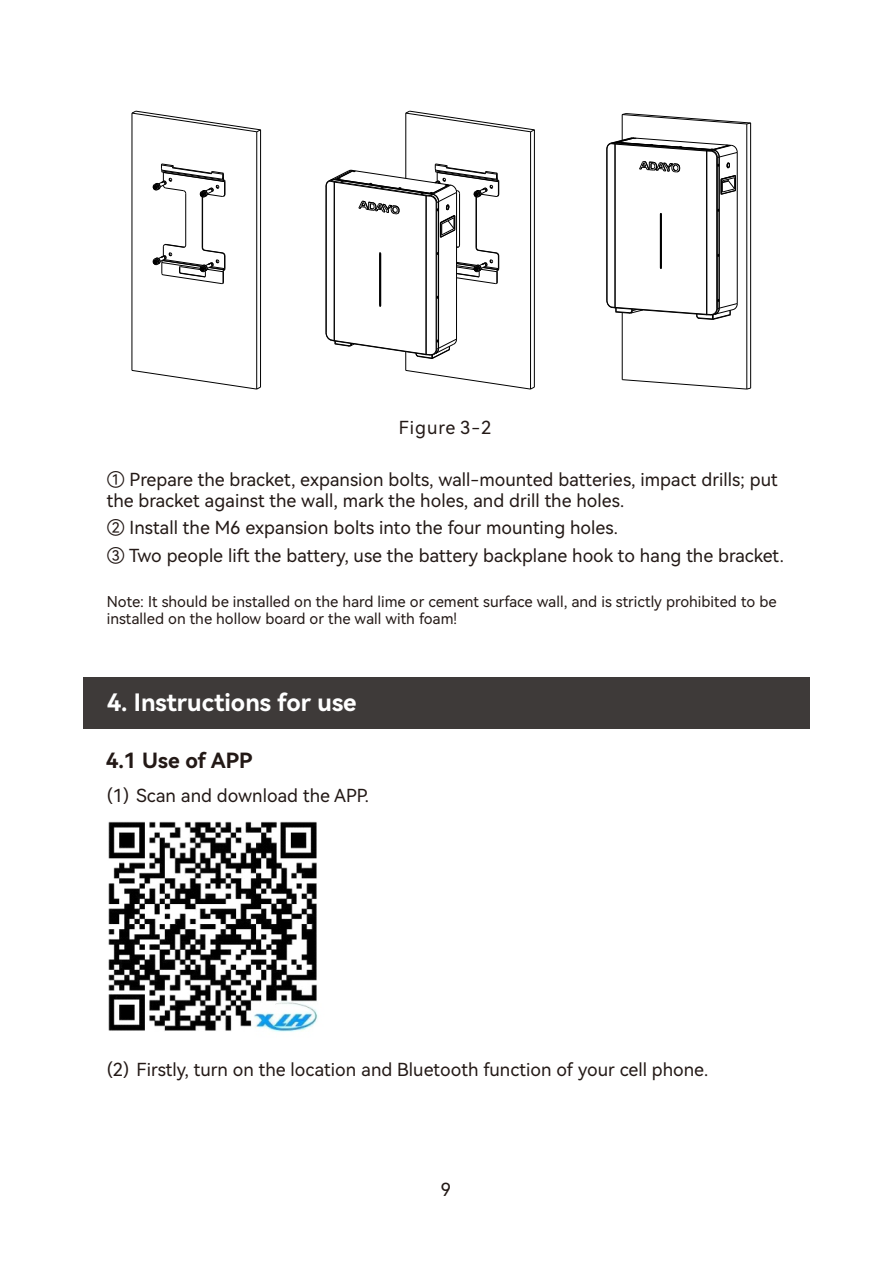
<style>
.page{position:relative;width:893px;height:1263px;background:#fff}
.page>*{position:absolute;margin:0;border:0;box-sizing:border-box;transform-origin:0 0}
.t1{font:24px "Harmony OS Sans SC Bold";color:#fff}
.t2{font:21px "Harmony OS Sans SC Bold";color:#231916}
.t3{font:18px/21.1px "Harmony OS Sans SC";color:#231916}
.t4{font:15px/17.5px "Harmony OS Sans SC";color:#231916}
</style>
<div class="page">
<hr style="left:132px;top:113px;width:1px;height:257px;background:#000">
<hr style="left:185px;top:194px;width:1px;height:51px;background:#000">
<hr style="left:202px;top:197px;width:1px;height:50px;background:#000">
<hr style="left:256px;top:132px;width:1px;height:257px;background:#000">
<hr style="left:260px;top:130px;width:1px;height:257px;background:#000">
<svg style="left:132px;top:111px;width:129px;height:21px"></svg>
<svg style="left:132px;top:370px;width:129px;height:19px"></svg>
<svg style="left:153px;top:244px;width:73px;height:40px"></svg>
<svg style="left:153px;top:163px;width:73px;height:34px"></svg>
<hr style="left:326px;top:186px;width:1px;height:147px;background:#000">
<hr style="left:334px;top:182px;width:1px;height:159px;background:#000">
<hr style="left:379px;top:253px;width:1px;height:53px;background:#000">
<hr style="left:380px;top:253px;width:1px;height:53px;background:#000">
<hr style="left:405px;top:113px;width:1px;height:65px;background:#000">
<hr style="left:426px;top:196px;width:1px;height:158px;background:#000">
<hr style="left:436px;top:203px;width:1px;height:146px;background:#000">
<hr style="left:438px;top:202px;width:1px;height:146px;background:#000">
<hr style="left:456px;top:192px;width:1px;height:147px;background:#000">
<hr style="left:459px;top:194px;width:1px;height:51px;background:#000">
<hr style="left:476px;top:197px;width:1px;height:50px;background:#000">
<hr style="left:530px;top:132px;width:1px;height:257px;background:#000">
<hr style="left:534px;top:130px;width:1px;height:257px;background:#000">
<svg style="left:405px;top:111px;width:130px;height:21px"></svg>
<svg style="left:326px;top:332px;width:209px;height:57px"></svg>
<svg style="left:456px;top:245px;width:43px;height:39px"></svg>
<svg style="left:326px;top:164px;width:173px;height:74px"></svg>
<svg style="left:622px;top:379px;width:129px;height:10px"></svg>
<hr style="left:606px;top:149px;width:1px;height:151px;background:#000">
<hr style="left:607px;top:149px;width:1px;height:151px;background:#000">
<hr style="left:615px;top:144px;width:1px;height:163px;background:#000">
<hr style="left:622px;top:313px;width:1px;height:67px;background:#000">
<hr style="left:660px;top:214px;width:1px;height:54px;background:#000">
<hr style="left:661px;top:214px;width:1px;height:54px;background:#000">
<hr style="left:706px;top:151px;width:1px;height:163px;background:#000">
<hr style="left:716px;top:158px;width:1px;height:151px;background:#000">
<hr style="left:717px;top:158px;width:1px;height:151px;background:#000">
<hr style="left:719px;top:157px;width:1px;height:151px;background:#000">
<hr style="left:737px;top:152px;width:1px;height:152px;background:#000">
<hr style="left:746px;top:124px;width:1px;height:265px;background:#000">
<hr style="left:750px;top:123px;width:1px;height:265px;background:#000">
<svg style="left:606px;top:299px;width:132px;height:21px"></svg>
<svg style="left:606px;top:113px;width:145px;height:82px"></svg>
<div style="left:83px;top:677px;width:726px;height:51px;background:#3e3a39"></div>
<img style="left:108px;top:821px;width:210px;height:211px">
<p class="t3" style="left:399px;top:417px;width:94px">Figure 3-2</p>
<p class="t3" style="left:107px;top:469px;width:673px">① Prepare the bracket, expansion bolts, wall-mounted batteries, impact drills; put the bracket against the wall, mark the holes, and drill the holes.</p>
<p class="t3" style="left:107px;top:514px;width:678px;line-height:27.5px">② Install the M6 expansion bolts into the four mounting holes.<br>③ Two people lift the battery, use the battery backplane hook to hang the bracket.</p>
<p class="t4" style="left:107px;top:593px;width:671px">Note: It should be installed on the hard lime or cement surface wall, and is strictly prohibited to be installed on the hollow board or the wall with foam!</p>
<h1 class="t1" style="left:107px;top:690px;width:251px">4. Instructions for use</h1>
<p class="t2" style="left:106px;top:750px;width:148px">4.1 Use of APP</p>
<p class="t3" style="left:107px;top:785px;width:264px">(1) Scan and download the APP.</p>
<p class="t3" style="left:107px;top:1059px;width:603px">(2) Firstly, turn on the location and Bluetooth function of your cell phone.</p>
<p class="t3" style="left:441px;top:1179px;width:12px">9</p>
</div>
